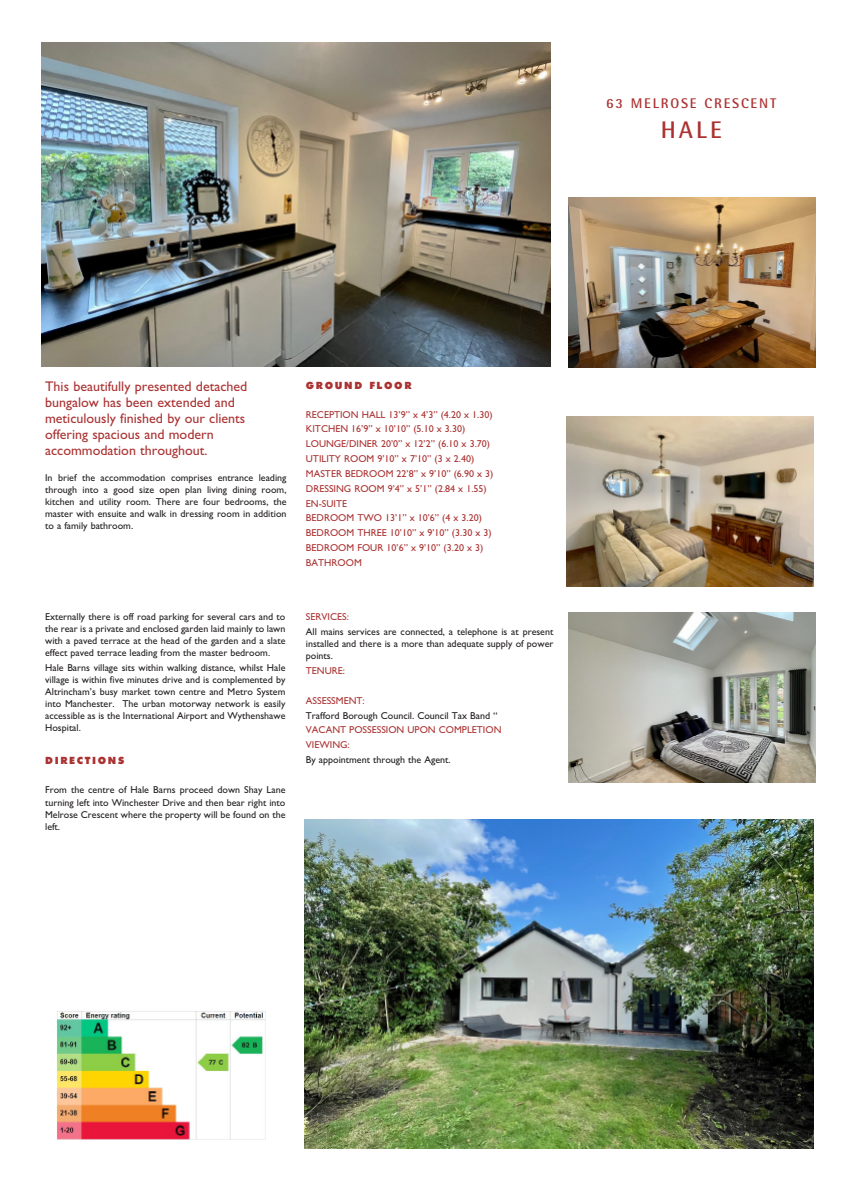
<style>
.page{position:relative;width:842px;height:1191px;background:#fff}
.page>*{position:absolute;margin:0;border:0;box-sizing:border-box;transform-origin:0 0}
.t1{font:700 24px "Rotis Semi Sans";color:#ab3232}
.t2{font:14px/16px "Gill Sans";color:#ab3232}
.t3{font:700 14px "Rotis Semi Sans";letter-spacing:.13em;color:#ab3232}
.t4{font:10px/12px "Gill Sans";color:#231f20;text-align:justify}
.t5{font:10px/14.8px "Gill Sans";color:#ab3232}
.t6{font:900 10px "Futura BT";letter-spacing:.165em;color:#ab3232}
</style>
<div class="page">
<img style="left:41px;top:43px;width:509px;height:324px">
<img style="left:568px;top:197px;width:248px;height:170px">
<img style="left:568px;top:612px;width:248px;height:170px">
<img style="left:56px;top:1011px;width:210px;height:129px">
<img style="left:566px;top:416px;width:248px;height:170px">
<img style="left:305px;top:819px;width:509px;height:329px">
<h2 class="t3" style="left:606px;top:99px;width:172px">63 MELROSE CRESCENT</h2>
<h1 class="t1" style="left:661px;top:122px;width:62px">HALE</h1>
<h2 class="t2" style="left:45px;top:378px;width:204px">This beautifully presented detached bungalow has been extended and meticulously finished by our clients offering spacious and modern accommodation throughout.</h2>
<p class="t4" style="left:45px;top:472px;width:243px">In brief the accommodation comprises entrance leading through into a good size open plan living dining room, kitchen and utility room. There are four bedrooms, the master with ensuite and walk in dressing room in addition to a family bathroom.</p>
<p class="t4" style="left:45px;top:611px;width:242px">Externally there is off road parking for several cars and to the rear is a private and enclosed garden laid mainly to lawn with a paved terrace at the head of the garden and a slate effect paved terrace leading from the master bedroom.</p>
<p class="t4" style="left:45px;top:662px;width:242px">Hale Barns village sits within walking distance, whilst Hale village is within five minutes drive and is complemented by Altrincham’s busy market town centre and Metro System into Manchester. The urban motorway network is easily accessible as is the International Airport and Wythenshawe Hospital.</p>
<p class="t6" style="left:45px;top:757px;width:81px">DIRECTIONS</p>
<p class="t4" style="left:45px;top:784px;width:242px">From the centre of Hale Barns proceed down Shay Lane turning left into Winchester Drive and then bear right into Melrose Crescent where the property will be found on the left.</p>
<p class="t6" style="left:306px;top:381px;width:107px">GROUND FLOOR</p>
<p class="t5" style="left:306px;top:407px;width:189px">RECEPTION HALL 13’9” x 4’3” (4.20 x 1.30)<br>KITCHEN 16’9” x 10’10” (5.10 x 3.30)<br>LOUNGE/DINER 20’0” x 12’2” (6.10 x 3.70)<br>UTILITY ROOM 9’10” x 7’10” (3 x 2.40)<br>MASTER BEDROOM 22’8” x 9’10” (6.90 x 3)<br>DRESSING ROOM 9’4” x 5’1” (2.84 x 1.55)<br>EN-SUITE<br>BEDROOM TWO 13’1” x 10’6” (4 x 3.20)<br>BEDROOM THREE 10’10” x 9’10” (3.30 x 3)<br>BEDROOM FOUR 10’6” x 9’10” (3.20 x 3)<br>BATHROOM</p>
<p class="t5" style="left:306px;top:609px;width:45px">SERVICES:</p>
<p class="t4" style="left:306px;top:626px;width:249px">All mains services are connected, a telephone is at present installed and there is a more than adequate supply of power points.</p>
<p class="t5" style="left:306px;top:663px;width:41px">TENURE:</p>
<p class="t5" style="left:306px;top:693px;width:60px">ASSESSMENT:</p>
<p class="t4" style="left:306px;top:709px;width:193px">Trafford Borough Council. Council Tax Band ‘‘</p>
<p class="t5" style="left:306px;top:722px;width:197px">VACANT POSSESSION UPON COMPLETION<br>VIEWING:</p>
<p class="t4" style="left:306px;top:753px;width:146px">By appointment through the Agent.</p>
</div>
